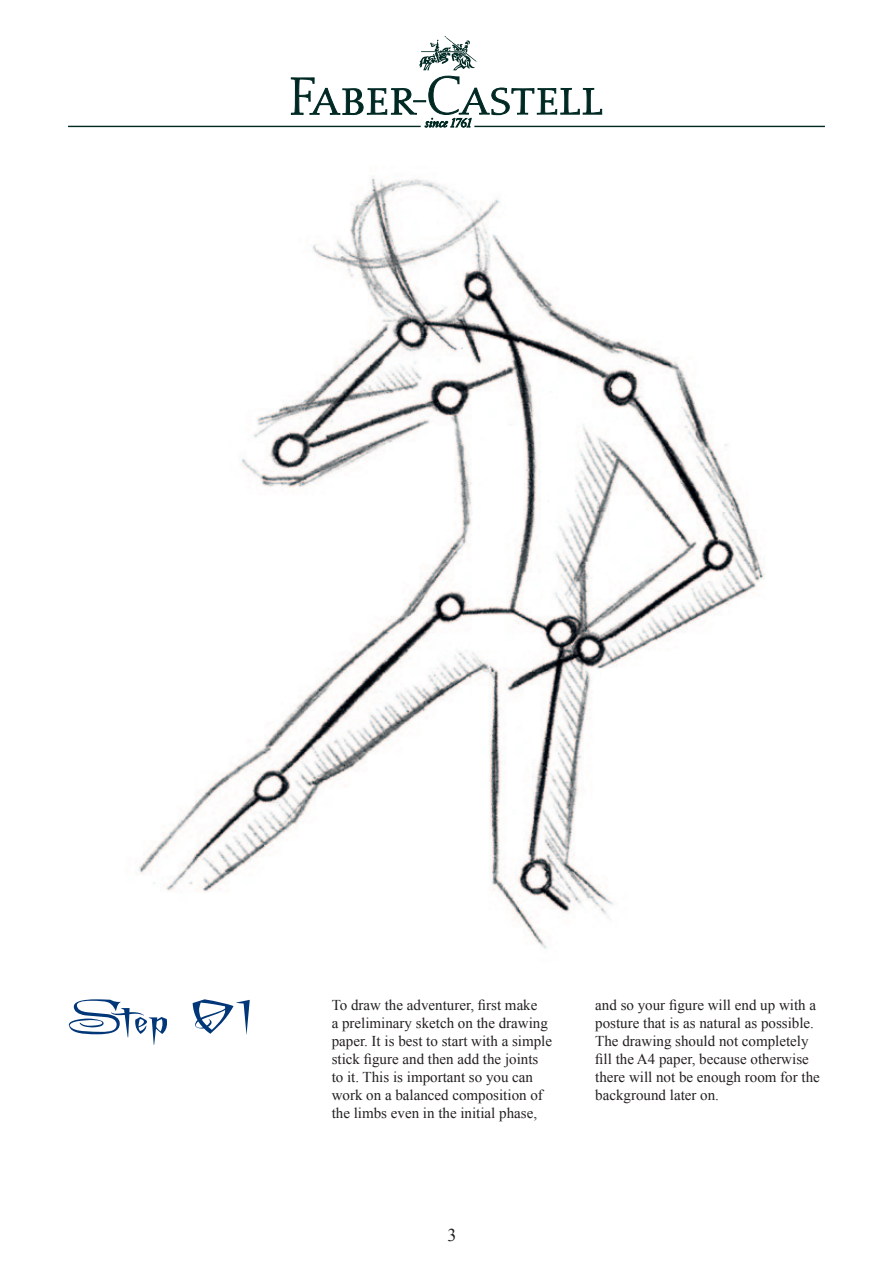
<style>
.page{position:relative;width:893px;height:1263px;background:#fff}
.page>*{position:absolute;margin:0;border:0;box-sizing:border-box;transform-origin:0 0}
.t1{font:52.5px "A Charming Font Superexpanded";color:#013778}
.t2{font:18px "Times New Roman";color:#231f20}
.t3{font:15px/18px "Times New Roman";color:#231f20}
</style>
<div class="page">
<svg style="left:291px;top:76px;width:311px;height:51px"></svg>
<svg style="left:419px;top:36px;width:58px;height:34px"></svg>
<hr style="left:68px;top:126px;width:353px;height:1px;background:#002923">
<hr style="left:474px;top:126px;width:351px;height:1px;background:#002923">
<img style="left:138px;top:176px;width:627px;height:773px">
<p class="t3" style="left:332px;top:995px;width:222px">To draw the adventurer, first make<br>a preliminary sketch on the drawing paper. It is best to start with a simple stick figure and then add the joints to it. This is important so you can work on a balanced composition of the limbs even in the initial phase,</p>
<h1 class="t1" style="left:68px;top:986px;width:185px">Step 01</h1>
<p class="t3" style="left:595px;top:995px;width:226px">and so your figure will end up with a posture that is as natural as possible.<br>The drawing should not completely fill the A4 paper, because otherwise there will not be enough room for the background later on.</p>
<p class="t2" style="left:447px;top:1223px;width:10px">3</p>
</div>
